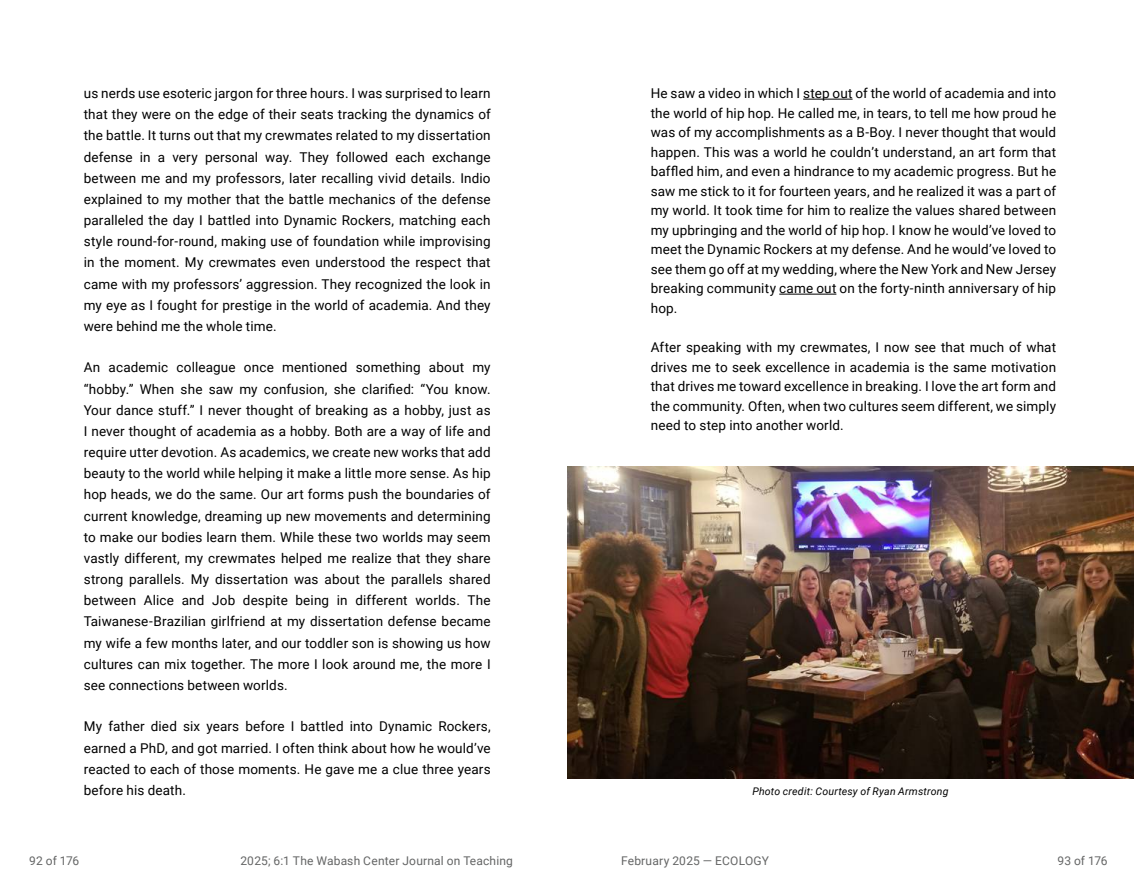
<style>
.page{position:relative;width:1134px;height:891px;background:#fff}
.page>*{position:absolute;margin:0;border:0;box-sizing:border-box;transform-origin:0 0}
.t1{font:13.5px/21.1px "Roboto";letter-spacing:.01em;color:#000;text-align:justify}
.t2{font:12px "Roboto";letter-spacing:.015em;color:#646565}
.t3{font:italic 10.5px "Roboto";letter-spacing:.02em;color:#000}
</style>
<div class="page">
<hr style="left:803px;top:99px;width:50px;height:1px;background:#000">
<hr style="left:779px;top:294px;width:57px;height:1px;background:#000">
<img style="left:567px;top:467px;width:567px;height:312px">
<p class="t1" style="left:84px;top:82px;width:408px">us nerds use esoteric jargon for three hours. I was surprised to learn that they were on the edge of their seats tracking the dynamics of the battle. It turns out that my crewmates related to my dissertation defense in a very personal way. They followed each exchange between me and my professors, later recalling vivid details. Indio explained to my mother that the battle mechanics of the defense paralleled the day I battled into Dynamic Rockers, matching each style round-for-round, making use of foundation while improvising in the moment. My crewmates even understood the respect that came with my professors’ aggression. They recognized the look in my eye as I fought for prestige in the world of academia. And they were behind me the whole time.</p>
<p class="t1" style="left:84px;top:357px;width:408px">An academic colleague once mentioned something about my “hobby.” When she saw my confusion, she clarified: “You know.<br>Your dance stuff.” I never thought of breaking as a hobby, just as I never thought of academia as a hobby. Both are a way of life and require utter devotion. As academics, we create new works that add beauty to the world while helping it make a little more sense. As hip hop heads, we do the same. Our art forms push the boundaries of current knowledge, dreaming up new movements and determining to make our bodies learn them. While these two worlds may seem vastly different, my crewmates helped me realize that they share strong parallels. My dissertation was about the parallels shared between Alice and Job despite being in different worlds. The Taiwanese-Brazilian girlfriend at my dissertation defense became my wife a few months later, and our toddler son is showing us how cultures can mix together. The more I look around me, the more I see connections between worlds.</p>
<p class="t1" style="left:84px;top:715px;width:408px">My father died six years before I battled into Dynamic Rockers, earned a PhD, and got married. I often think about how he would’ve reacted to each of those moments. He gave me a clue three years before his death.</p>
<p class="t1" style="left:651px;top:83px;width:407px;line-height:19.5px">He saw a video in which I step out of the world of academia and into the world of hip hop. He called me, in tears, to tell me how proud he was of my accomplishments as a B-Boy. I never thought that would happen. This was a world he couldn’t understand, an art form that baffled him, and even a hindrance to my academic progress. But he saw me stick to it for fourteen years, and he realized it was a part of my world. It took time for him to realize the values shared between my upbringing and the world of hip hop. I know he would’ve loved to meet the Dynamic Rockers at my defense. And he would’ve loved to see them go off at my wedding, where the New York and New Jersey breaking community came out on the forty-ninth anniversary of hip hop.</p>
<p class="t1" style="left:651px;top:337px;width:407px;line-height:19.5px">After speaking with my crewmates, I now see that much of what drives me to seek excellence in academia is the same motivation that drives me toward excellence in breaking. I love the art form and the community. Often, when two cultures seem different, we simply need to step into another world.</p>
<p class="t3" style="left:752px;top:784px;width:198px">Photo credit: Courtesy of Ryan Armstrong</p>
<p class="t2" style="left:29px;top:852px;width:52px">92 of 176</p>
<p class="t2" style="left:240px;top:852px;width:274px">2025; 6:1 The Wabash Center Journal on Teaching</p>
<p class="t2" style="left:621px;top:852px;width:150px">February 2025 — ECOLOGY</p>
<p class="t2" style="left:1057px;top:852px;width:52px">93 of 176</p>
</div>
